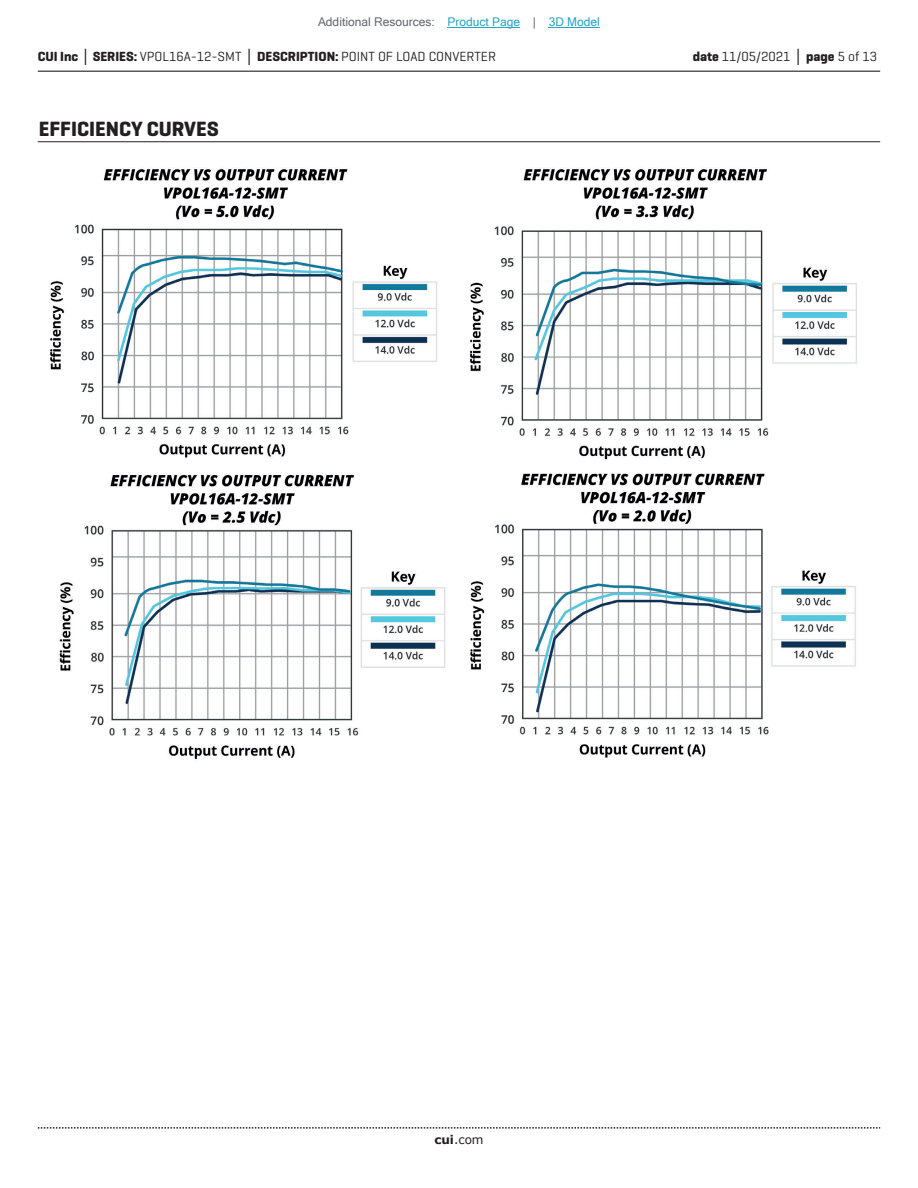
<style>
.page{position:relative;width:918px;height:1188px;background:#fff}
.page>*{position:absolute;margin:0;border:0;box-sizing:border-box;transform-origin:0 0}
.t1{font:700 21px "Geogrotesque";color:#231f20}
.t2{font:13.5px "Geogrotesque";color:#231f20}
.t3{font:12px "Microsoft Sans Serif";color:#63676b}
.t4{font:12px "Verdana";color:#231f20}
.s1{color:#23a4c6}
.s2{font-weight:700}
.s3{font-family:"Verdana";font-weight:700}
</style>
<div class="page">
<hr style="left:38px;top:71px;width:842px;height:1px;background:#231f20">
<svg style="left:38px;top:1127px;width:842px;height:2px"></svg>
<hr style="left:38px;top:141px;width:842px;height:1px;background:#231f20">
<img style="left:50px;top:169px;width:807px;height:590px">
<hr style="left:448px;top:27px;width:72px;height:1px;background:#23a4c6">
<hr style="left:549px;top:27px;width:51px;height:1px;background:#23a4c6">
<p class="t3" style="left:318px;top:15px;width:283px">Additional Resources: <span class="s1">Product Page</span> | <span class="s1">3D Model</span></p>
<p class="t2" style="left:38px;top:48px;width:460px"><span class="s2">CUI Inc</span> <span class="s3">│</span> <span class="s2">SERIES:</span> VPOL16A-12-SMT <span class="s3">│</span> <span class="s2">DESCRIPTION:</span> POINT OF LOAD CONVERTER</p>
<p class="t2" style="left:693px;top:48px;width:186px"><span class="s2">date</span> 11/05/2021 <span class="s3">│</span> <span class="s2">page</span> 5 of 13</p>
<h1 class="t1" style="left:39px;top:116px;width:181px">EFFICIENCY CURVES</h1>
<p class="t4" style="left:434px;top:1131px;width:51px"><span class="s2">cui</span>.com</p>
</div>
